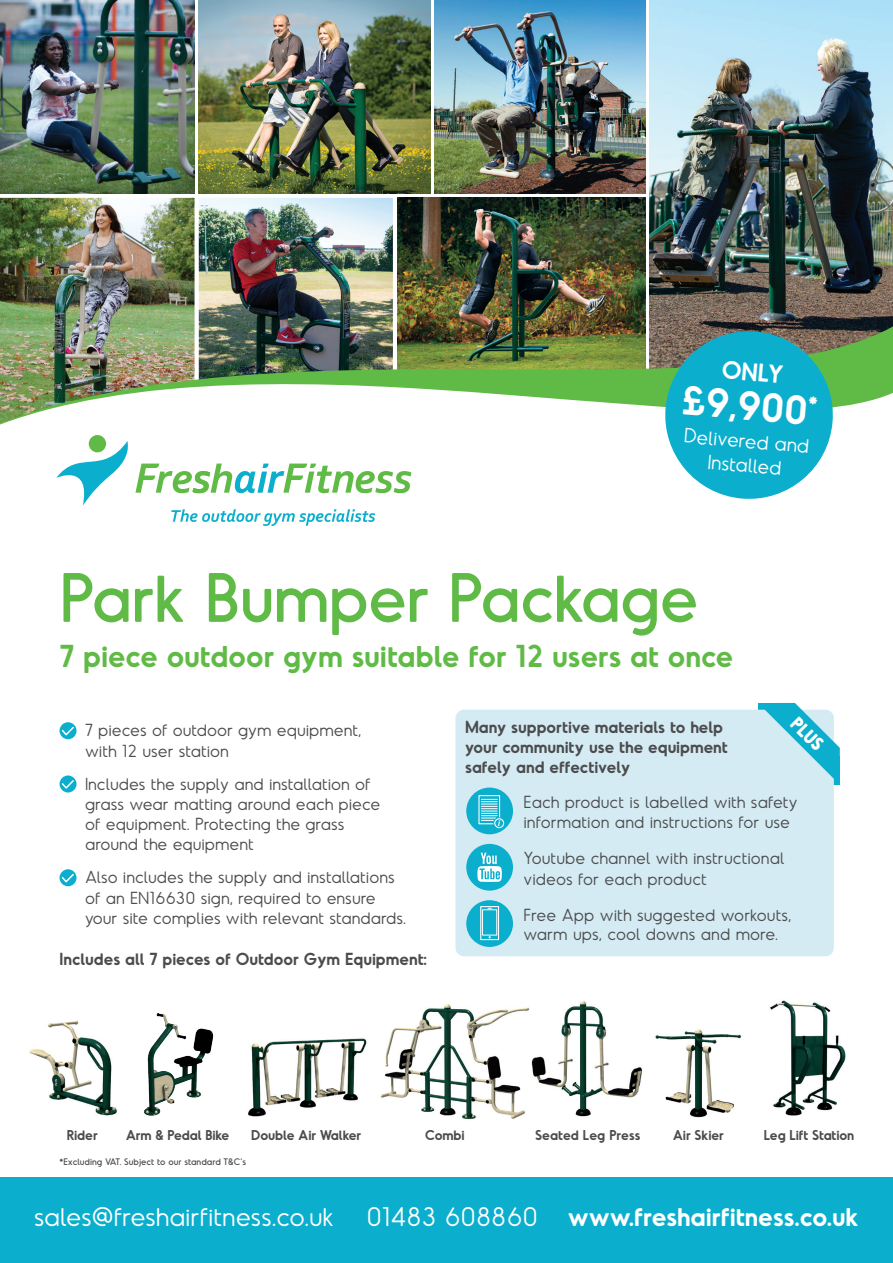
<style>
.page{position:relative;width:893px;height:1263px;background:#fff}
.page>*{position:absolute;margin:0;border:0;box-sizing:border-box;transform-origin:0 0}
.t1{font:66px "Odudo Soft";letter-spacing:-.01em;color:#60bb46}
.t2{font:600 39px "Odudo Soft";color:#fff}
.t3{font:600 30px "Odudo Soft";color:#60bb46}
.t4{font:600 25.5px "Odudo Soft";color:#fff}
.t5{font:300 25.5px "Odudo Soft";color:#fff}
.t6{font:600 24px "Odudo Soft";color:#fff}
.t7{font:300 19.5px/24px "Odudo Soft";color:#fff;text-align:center}
.t8{font:700 18px "Odudo Soft";color:#fff}
.tabbed_body{font:300 16.5px/20.2px "Odudo Soft";color:#4b4c4d}
.body_copy{font:600 16.5px/20.2px "Odudo Soft";color:#4b4c4d}
.tabbed_body-2{font:600 16.5px "Odudo Soft";color:#4b4c4d}
.tabbed_body-3{font:600 13.5px "Odudo Soft";letter-spacing:-.01em;color:#4b4c4d}
.exercise_name{font:600 13.5px "Odudo Soft";color:#4b4c4d}
.t9{font:9px "Odudo Soft";color:#4b4c4d}
.t10{font:italic 600 8.4px "Odudo Soft";color:#fff}
.s1{font-weight:300}
</style>
<div class="page">
<img style="left:0;top:0;width:195px;height:194px">
<img style="left:0;top:198px;width:195px;height:55px">
<img style="left:199px;top:0;width:231px;height:194px">
<img style="left:435px;top:0;width:210px;height:194px">
<img style="left:199px;top:198px;width:194px;height:55px">
<img style="left:650px;top:0;width:243px;height:253px">
<img style="left:397px;top:198px;width:248px;height:55px">
<img style="left:0;top:253px;width:893px;height:241px">
<div style="left:0;top:1178px;width:893px;height:85px;background:#0bafcd"></div>
<svg style="left:60px;top:722px;width:17px;height:17px"></svg>
<svg style="left:60px;top:725px;width:15px;height:12px"></svg>
<svg style="left:60px;top:775px;width:17px;height:17px"></svg>
<svg style="left:60px;top:779px;width:15px;height:11px"></svg>
<svg style="left:60px;top:869px;width:17px;height:17px"></svg>
<svg style="left:60px;top:872px;width:15px;height:12px"></svg>
<div style="left:455px;top:710px;width:379px;height:246px;background:#d5ebf3;border-radius:9px"></div>
<svg style="left:758px;top:703px;width:82px;height:82px"></svg>
<div style="left:466px;top:787px;width:47px;height:47px;background:#0bafcd;border-radius:50%"></div>
<svg style="left:481px;top:798px;width:17px;height:19px"></svg>
<div style="left:478px;top:795px;width:22px;height:29px;border:1px solid #fff"></div>
<svg style="left:481px;top:799px;width:16px;height:22px"></svg>
<svg style="left:493px;top:817px;width:12px;height:12px"></svg>
<div style="left:495px;top:819px;width:9px;height:9px;background:#0bafcd;border-radius:50%"></div>
<div style="left:494px;top:818px;width:10px;height:10px;border:1px solid #fff;border-radius:50%"></div>
<div style="left:466px;top:844px;width:47px;height:47px;background:#0bafcd;border-radius:50%"></div>
<svg style="left:477px;top:853px;width:25px;height:29px"></svg>
<div style="left:466px;top:900px;width:47px;height:47px;background:#0bafcd;border-radius:50%"></div>
<svg style="left:482px;top:908px;width:15px;height:30px"></svg>
<div style="left:480px;top:906px;width:19px;height:34px;border:1px solid #fff"></div>
<div style="left:482px;top:910px;width:15px;height:25px;background:#0bafcd"></div>
<div style="left:482px;top:909px;width:15px;height:26px;border:1px solid #fff"></div>
<img style="left:655px;top:1029px;width:86px;height:88px">
<img style="left:770px;top:1000px;width:76px;height:116px">
<img style="left:380px;top:1004px;width:149px;height:116px">
<img style="left:30px;top:1020px;width:87px;height:96px">
<img style="left:248px;top:1038px;width:119px;height:79px">
<img style="left:144px;top:1013px;width:70px;height:103px">
<img style="left:529px;top:1000px;width:113px;height:117px">
<svg style="left:56px;top:441px;width:73px;height:65px"></svg>
<div style="left:89px;top:435px;width:17px;height:17px;background:#60bb46;border-radius:50%"></div>
<svg style="left:135px;top:464px;width:276px;height:29px"></svg>
<svg style="left:171px;top:509px;width:204px;height:17px"></svg>
<svg style="left:662px;top:328px;width:174px;height:171px;background:#37b1c2"></svg>
<p class="t6" style="left:723px;top:354px;width:63px;rotate:5deg">ONLY</p>
<p class="t2" style="left:684px;top:375px;width:137px;rotate:5deg">£9,900<sup>*</sup></p>
<p class="t7" style="left:685px;top:423px;width:127px;rotate:5deg">Delivered and<br>Installed</p>
<p class="t1" style="left:60px;top:556px;width:641px">Park Bumper Package</p>
<p class="t3" style="left:60px;top:637px;width:675px">7 piece outdoor gym suitable for 12 users at once</p>
<p class="tabbed_body" style="left:85px;top:720px;width:278px">7 pieces of outdoor gym equipment, with 12 user station</p>
<p class="tabbed_body" style="left:85px;top:773px;width:297px">Includes the supply and installation of grass wear matting around each piece of equipment. Protecting the grass around the equipment</p>
<p class="tabbed_body" style="left:85px;top:867px;width:323px">Also includes the supply and installations of an EN16630 sign, required to ensure your site complies with relevant standards.</p>
<p class="tabbed_body-2" style="left:60px;top:949px;width:369px">Includes all 7 pieces of Outdoor Gym Equipment:</p>
<p class="body_copy" style="left:465px;top:716px;width:264px">Many supportive materials to help your community use the equipment safely and effectively</p>
<p class="t8" style="left:802px;top:712px;width:40px;rotate:45deg">PLUS</p>
<p class="tabbed_body" style="left:523px;top:792px;width:276px">Each product is labelled with safety information and instructions for use</p>
<p class="tabbed_body" style="left:523px;top:848px;width:263px">Youtube channel with instructional videos for each product</p>
<p class="tabbed_body" style="left:523px;top:906px;width:269px;line-height:18.8px">Free App with suggested workouts, warm ups, cool downs and more.</p>
<p class="t10" style="left:498px;top:817px;width:3px">i</p>
<p class="tabbed_body-3" style="left:67px;top:1126px;width:33px">Rider</p>
<p class="tabbed_body-3" style="left:126px;top:1126px;width:105px">Arm &amp; Pedal Bike</p>
<p class="tabbed_body-3" style="left:251px;top:1126px;width:111px">Double Air Walker</p>
<p class="tabbed_body-3" style="left:425px;top:1126px;width:41px">Combi</p>
<p class="exercise_name" style="left:535px;top:1126px;width:107px">Seated Leg Press</p>
<p class="tabbed_body-3" style="left:673px;top:1126px;width:53px">Air Skier</p>
<p class="tabbed_body-3" style="left:764px;top:1126px;width:92px">Leg Lift Station</p>
<p class="t9" style="left:60px;top:1156px;width:188px">*Excluding VAT. Subject to our standard T&amp;C’s</p>
<p class="t5" style="left:34px;top:1201px;width:302px">sales@freshairfitness.co.uk</p>
<p class="t4" style="left:366px;top:1200px;width:494px"><span class="s1">01483 608860</span> www.freshairfitness.co.uk</p>
</div>
